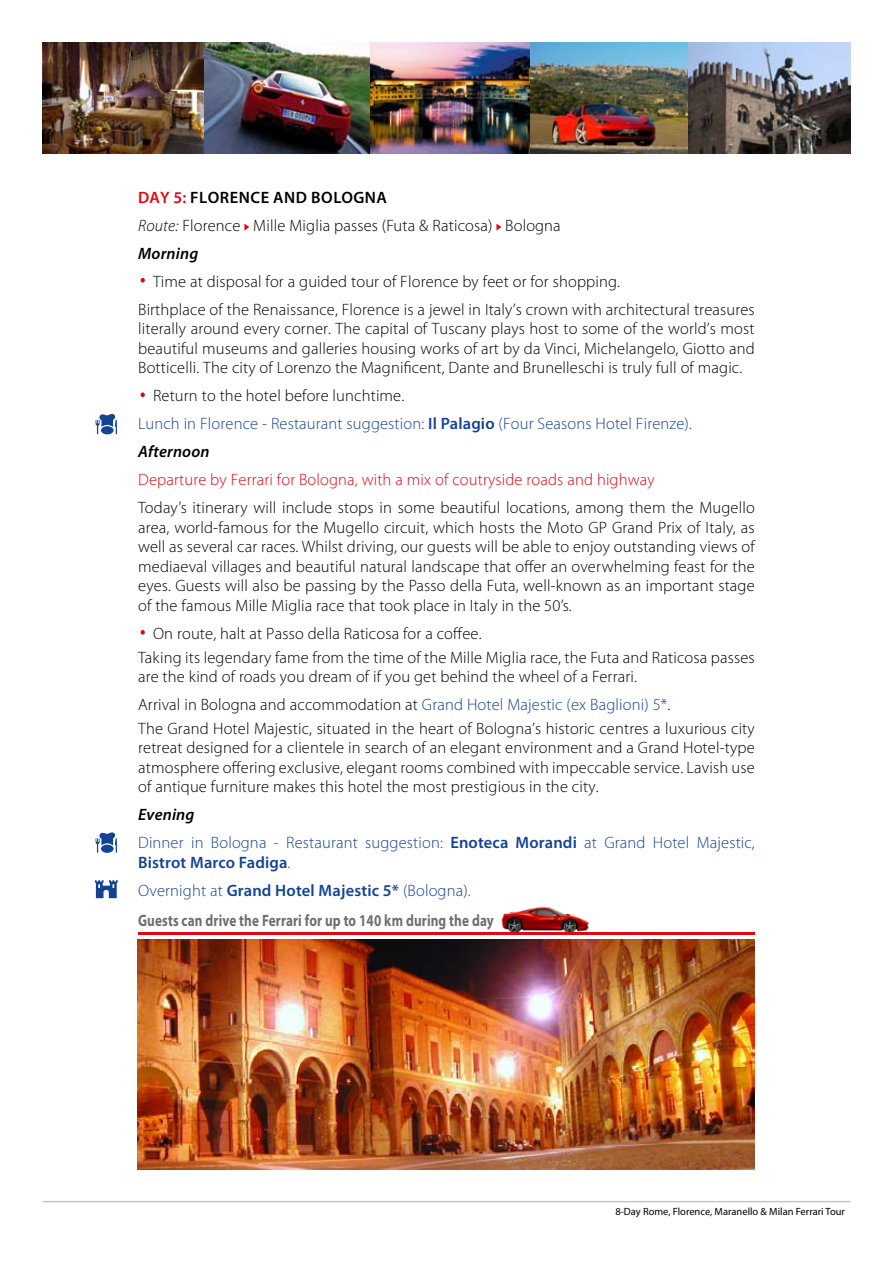
<style>
.page{position:relative;width:893px;height:1263px;background:#fff}
.page>*{position:absolute;margin:0;border:0;box-sizing:border-box;transform-origin:0 0}
.t1{font:300 52.5px "Myriad Pro";color:#e30613}
.t2{font:300 16.5px/19.5px "Myriad Pro";letter-spacing:.01em;color:#000}
.t3{font:300 16.5px/28px "Myriad Pro";letter-spacing:.01em;color:#134395}
.t4{font:300 16.5px "Myriad Pro";letter-spacing:.01em;color:#e30613}
.t5{font:600 16.5px/28px "Myriad Pro";letter-spacing:.01em;color:#134395}
.t6{font:700 16.5px "Myriad Pro";letter-spacing:.01em;color:#706f6f;scale:.8 1}
.t7{font:10.5px "Myriad Pro";color:#000}
.s1{font-weight:600;color:#e30613}
.s2{font-weight:600}
.s3{font-style:italic}
.s4{font-weight:600;font-style:italic}
.s5{color:#000}
.s6{font-weight:600;font-style:italic;color:#000}
.s7{color:#134395}
.s8{font-weight:300}
</style>
<div class="page">
<hr style="left:43px;top:1201px;width:807px;height:1px;background:#c6c6c6">
<img style="left:43px;top:43px;width:161px;height:110px">
<svg style="left:244px;top:224px;width:5px;height:7px"></svg>
<svg style="left:496px;top:224px;width:5px;height:7px"></svg>
<img style="left:687px;top:43px;width:163px;height:110px">
<svg style="left:95px;top:880px;width:23px;height:18px"></svg>
<svg style="left:96px;top:832px;width:21px;height:20px"></svg>
<svg style="left:96px;top:414px;width:21px;height:20px"></svg>
<img style="left:501px;top:906px;width:88px;height:26px">
<hr style="left:138px;top:932px;width:617px;height:2px;background:#e30613">
<img style="left:529px;top:43px;width:158px;height:110px">
<img style="left:138px;top:939px;width:617px;height:230px">
<img style="left:370px;top:43px;width:159px;height:110px">
<img style="left:204px;top:43px;width:166px;height:110px">
<p class="t2" style="left:138px;top:183px;width:424px;line-height:28px"><span class="s1">DAY 5:</span> <span class="s2">Florence and BOLOGNa<br></span><span class="s3">Route:</span> Florence Mille Miglia passes (Futa &amp; Raticosa) Bologna<br><span class="s4">Morning</span></p>
<h1 class="t1" style="left:138px;top:248px;width:11px">·</h1>
<p class="t2" style="left:138px;top:267px;width:618px;line-height:28px;text-indent:15px">Time at disposal for a guided tour of Florence by feet or for shopping.<br>Birthplace of the Renaissance, Florence is a jewel in Italy’s crown with architectural treasures</p>
<p class="t2" style="left:138px;top:319px;width:618px;text-align:justify">literally around every corner. The capital of Tuscany plays host to some of the world’s most beautiful museums and galleries housing works of art by da Vinci, Michelangelo, Giotto and Botticelli. The city of Lorenzo the Magnificent, Dante and Brunelleschi is truly full of magic.</p>
<h1 class="t1" style="left:138px;top:362px;width:11px">·</h1>
<p class="t3" style="left:138px;top:382px;width:555px;text-indent:15px"><span class="s5">Return to the hotel before lunchtime.<br></span>Lunch in Florence - Restaurant suggestion: <span class="s2">Il Palagio</span> (Four Seasons Hotel Firenze).<br><span class="s6">Afternoon</span></p>
<p class="t4" style="left:138px;top:471px;width:518px">Departure by Ferrari for Bologna, with a mix of coutryside roads and highway</p>
<p class="t2" style="left:138px;top:498px;width:618px;text-align:justify">Today’s itinerary will include stops in some beautiful locations, among them the Mugello area, world-famous for the Mugello circuit, which hosts the Moto GP Grand Prix of Italy, as well as several car races. Whilst driving, our guests will be able to enjoy outstanding views of mediaeval villages and beautiful natural landscape that offer an overwhelming feast for the eyes. Guests will also be passing by the Passo della Futa, well-known as an important stage of the famous Mille Miglia race that took place in Italy in the 50’s.</p>
<h1 class="t1" style="left:138px;top:600px;width:11px">·</h1>
<p class="t2" style="left:138px;top:622px;width:618px;line-height:23.7px;text-indent:15px">On route, halt at Passo della Raticosa for a coffee.<br>Taking its legendary fame from the time of the Mille Miglia race, the Futa and Raticosa passes</p>
<p class="t2" style="left:138px;top:663px;width:534px;line-height:28px">are the kind of roads you dream of if you get behind the wheel of a Ferrari.<br>Arrival in Bologna and accommodation at <span class="s7">Grand Hotel Majestic (ex Baglioni) 5*</span>.</p>
<p class="t2" style="left:138px;top:719px;width:618px;text-align:justify">The Grand Hotel Majestic, situated in the heart of Bologna’s historic centres a luxurious city retreat designed for a clientele in search of an elegant environment and a Grand Hotel-type atmosphere offering exclusive, elegant rooms combined with impeccable service. Lavish use of antique furniture makes this hotel the most prestigious in the city.</p>
<p class="t3" style="left:138px;top:801px;width:618px"><span class="s6">Evening<br></span>Dinner in Bologna - Restaurant suggestion: <span class="s2">Enoteca Morandi</span> at Grand Hotel Majestic,</p>
<p class="t5" style="left:138px;top:848px;width:334px">Bistrot Marco Fadiga<span class="s8">.<br>Overnight at</span> Grand Hotel Majestic 5* <span class="s8">(Bologna).</span></p>
<p class="t6" style="left:138px;top:911px;width:446px">Guests can drive the Ferrari for up to 140 km during the day</p>
<p class="t7" style="left:615px;top:1205px;width:231px">8-Day Rome, Florence, Maranello &amp; Milan Ferrari Tour</p>
</div>
